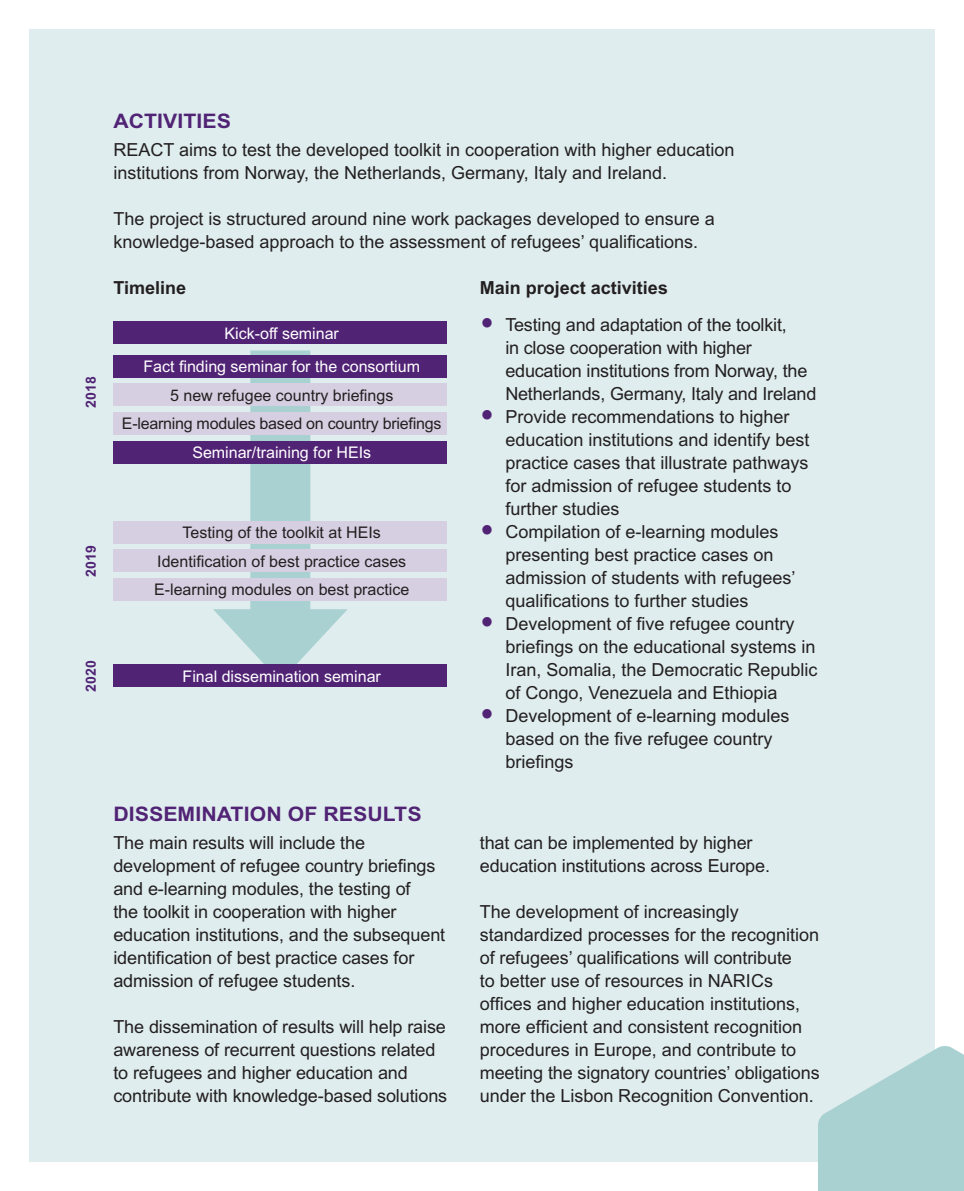
<style>
.page{position:relative;width:964px;height:1191px;background:#fff}
.page>*{position:absolute;margin:0;border:0;box-sizing:border-box;transform-origin:0 0}
.Tittel-2{font:700 20px "Arial MT Std";letter-spacing:.005em;color:#512375;scale:1.06 1}
.t1{font:18px/23px "Arial MT Std";color:#231f20}
.t2{font:700 18px "Arial MT Std";color:#231f20}
.t3{font:16px "Arial MT Std";color:#231f20}
.t4{font:16px "Arial MT Std";color:#fff}
.t5{font:700 14px "Arial MT Std";letter-spacing:.02em;color:#512375}
.s1{color:#512375}
</style>
<div class="page">
<div style="left:28px;top:28px;width:907px;height:1134px;background:#dfedee"></div>
<div style="left:250px;top:350px;width:60px;height:281px;background:#aad1d1"></div>
<svg style="left:213px;top:609px;width:135px;height:55px"></svg>
<div style="left:113px;top:520px;width:334px;height:23px;background:#d6cfe2"></div>
<div style="left:113px;top:549px;width:334px;height:23px;background:#d6cfe2"></div>
<div style="left:113px;top:578px;width:334px;height:23px;background:#d6cfe2"></div>
<div style="left:113px;top:664px;width:334px;height:23px;background:#512375"></div>
<div style="left:113px;top:355px;width:334px;height:23px;background:#512375"></div>
<div style="left:113px;top:383px;width:334px;height:23px;background:#d6cfe2"></div>
<div style="left:113px;top:412px;width:334px;height:23px;background:#d6cfe2"></div>
<div style="left:113px;top:440px;width:334px;height:23px;background:#512375"></div>
<div style="left:113px;top:321px;width:334px;height:23px;background:#512375"></div>
<div style="left:0;top:0;width:963px;height:29px;background:#fff"></div>
<div style="left:0;top:0;width:29px;height:1191px;background:#fff"></div>
<svg style="left:818px;top:1046px;width:146px;height:145px"></svg>
<p class="Tittel-2" style="left:113px;top:109px;width:112px">ACTIVITIES</p>
<p class="t1" style="left:113px;top:138px;width:622px">REACT aims to test the developed toolkit in cooperation with higher education institutions from Norway, the Netherlands, Germany, Italy and Ireland.</p>
<p class="t1" style="left:113px;top:207px;width:603px">The project is structured around nine work packages developed to ensure a knowledge-based approach to the assessment of refugees’ qualifications.</p>
<p class="t2" style="left:113px;top:276px;width:74px">Timeline</p>
<p class="t2" style="left:480px;top:276px;width:190px">Main project activities</p>
<p class="t1" style="left:505px;top:313px;width:312px;text-indent:-26px"><span class="s1">•</span> Testing and adaptation of the toolkit,<br>in close cooperation with higher education institutions from Norway, the Netherlands, Germany, Italy and Ireland</p>
<p class="t1" style="left:505px;top:405px;width:306px;text-indent:-26px"><span class="s1">•</span> Provide recommendations to higher education institutions and identify best practice cases that illustrate pathways for admission of refugee students to further studies</p>
<p class="t1" style="left:505px;top:520px;width:292px;text-indent:-26px"><span class="s1">•</span> Compilation of e-learning modules presenting best practice cases on admission of students with refugees’ qualifications to further studies</p>
<p class="t1" style="left:505px;top:612px;width:314px;text-indent:-26px"><span class="s1">•</span> Development of five refugee country briefings on the educational systems in Iran, Somalia, the Democratic Republic of Congo, Venezuela and Ethiopia</p>
<p class="t1" style="left:505px;top:704px;width:286px;text-indent:-26px"><span class="s1">•</span> Development of e-learning modules based on the five refugee country briefings</p>
<p class="t4" style="left:224px;top:324px;width:116px">Kick-off seminar</p>
<p class="t4" style="left:143px;top:357px;width:278px">Fact finding seminar for the consortium</p>
<p class="t3" style="left:170px;top:386px;width:225px">5 new refugee country briefings</p>
<p class="t3" style="left:122px;top:414px;width:321px">E-learning modules based on country briefings</p>
<p class="t4" style="left:192px;top:443px;width:180px">Seminar/training for HEIs</p>
<p class="t5" style="left:83px;top:408px;width:33px;rotate:-90deg">2018</p>
<p class="t3" style="left:183px;top:523px;width:200px">Testing of the toolkit at HEIs</p>
<p class="t3" style="left:157px;top:552px;width:251px">Identification of best practice cases</p>
<p class="t3" style="left:154px;top:580px;width:257px">E-learning modules on best practice</p>
<p class="t5" style="left:83px;top:576px;width:33px;rotate:-90deg">2019</p>
<p class="t5" style="left:83px;top:692px;width:33px;rotate:-90deg">2020</p>
<p class="t4" style="left:183px;top:667px;width:200px">Final dissemination seminar</p>
<p class="Tittel-2" style="left:113px;top:802px;width:292px">DISSEMINATION OF RESULTS</p>
<p class="t1" style="left:113px;top:830px;width:333px">The main results will include the development of refugee country briefings and e-learning modules, the testing of<br>the toolkit in cooperation with higher education institutions, and the subsequent identification of best practice cases for admission of refugee students.</p>
<p class="t1" style="left:113px;top:1014px;width:335px">The dissemination of results will help raise awareness of recurrent questions related to refugees and higher education and contribute with knowledge-based solutions</p>
<p class="t1" style="left:480px;top:830px;width:292px">that can be implemented by higher education institutions across Europe.</p>
<p class="t1" style="left:480px;top:899px;width:341px">The development of increasingly standardized processes for the recognition of refugees’ qualifications will contribute<br>to better use of resources in NARICs offices and higher education institutions, more efficient and consistent recognition procedures in Europe, and contribute to meeting the signatory countries’ obligations under the Lisbon Recognition Convention.</p>
</div>
